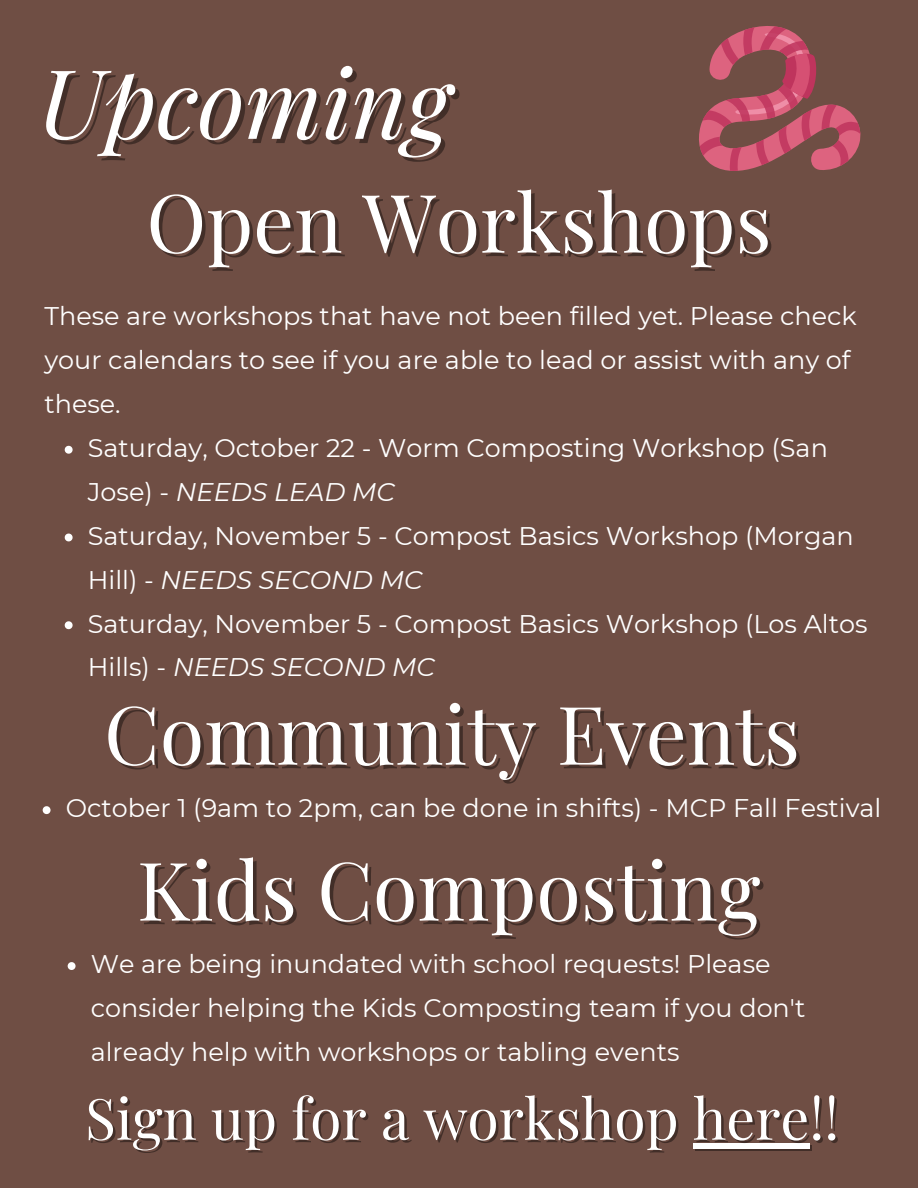
<style>
.page{position:relative;width:918px;height:1188px;background:#6f4e44}
.page>*{position:absolute;margin:0;border:0;box-sizing:border-box;transform-origin:0 0}
.t1{font:italic 96px "Playfair Display";color:#fff}
.t2{font:81px "Playfair Display";color:#fff}
.t3{font:80.85px "Playfair Display";color:#fff}
.t4{font:57px "Playfair Display";color:#fff}
.t5{font:25.5px/43.8px "Montserrat";color:#fff}
.s1{font-style:italic}
.s2{color:rgb(0 0 0/.4)}
</style>
<div class="page">
<svg style="left:699px;top:26px;width:162px;height:145px"></svg>
<svg style="left:65px;top:446px;width:8px;height:8px"></svg>
<svg style="left:65px;top:534px;width:8px;height:7px"></svg>
<svg style="left:65px;top:621px;width:8px;height:8px"></svg>
<svg style="left:43px;top:806px;width:8px;height:8px"></svg>
<div style="left:695px;top:1146px;width:117px;height:5px;background:#422e28"></div>
<div style="left:693px;top:1143px;width:116px;height:6px;background:#fff"></div>
<svg style="left:68px;top:962px;width:8px;height:8px"></svg>
<h1 class="t1" style="left:38px;top:35px;width:414px">Upcoming</h1>
<h3 class="t3" style="left:146px;top:165px;width:627px">Open Workshops</h3>
<p class="t5" style="left:44px;top:294px;width:814px">These are workshops that have not been filled yet. Please check your calendars to see if you are able to lead or assist with any of these.</p>
<p class="t5" style="left:88px;top:426px;width:781px">Saturday, October 22 - Worm Composting Workshop (San Jose) - <span class="s1">NEEDS LEAD MC<br></span>Saturday, November 5 - Compost Basics Workshop (Morgan Hill) - <span class="s1">NEEDS SECOND MC<br></span>Saturday, November 5 - Compost Basics Workshop (Los Altos Hills) - <span class="s1">NEEDS SECOND MC</span></p>
<h2 class="t2" style="left:104px;top:677px;width:697px">Community Events</h2>
<p class="t5" style="left:66px;top:786px;width:817px">October 1 (9am to 2pm, can be done in shifts) - MCP Fall Festival</p>
<h2 class="t2" style="left:137px;top:833px;width:625px">Kids Composting</h2>
<p class="t5" style="left:91px;top:942px;width:716px">We are being inundated with school requests! Please consider helping the Kids Composting team if you don't already help with workshops or tabling events</p>
<h3 class="t4" style="left:85px;top:1078px;width:758px">Sign up for a workshop <span class="s2">here!!</span></h3>
</div>
